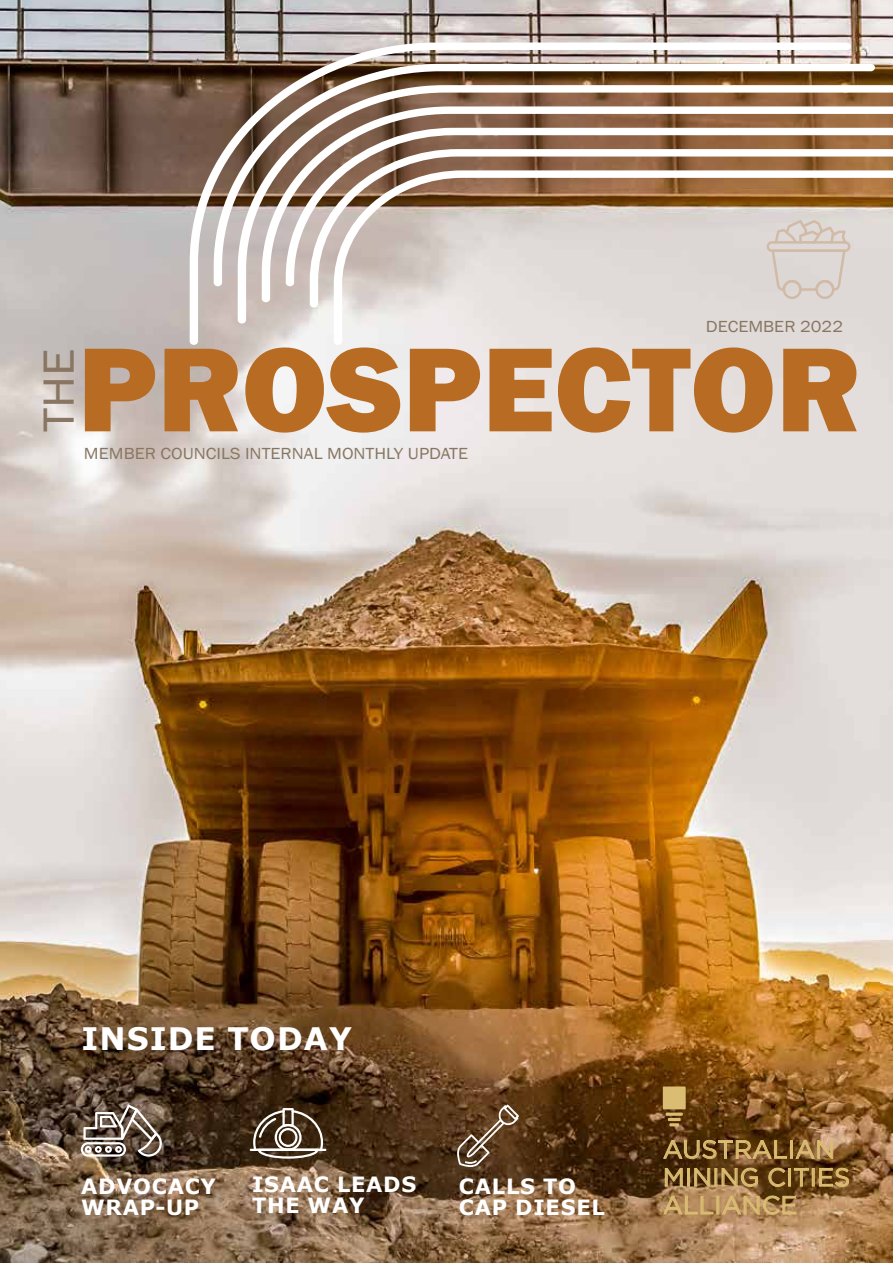
<style>
.page{position:relative;width:893px;height:1263px;background:#fff}
.page>*{position:absolute;margin:0;border:0;box-sizing:border-box;transform-origin:0 0}
.t1{font:800 123.9px "Franklin Gothic";color:#b86c23}
.t2{font:44.85px "Franklin Gothic";color:#887662;scale:1.11 1}
.t3{font:700 31.05px "Verdana";letter-spacing:.035em;color:#fff}
.t4{font:25.35px/27.9px "Gotham";color:#dabc72}
.t5{font:700 21px/21px "Verdana";letter-spacing:.035em;color:#fff}
.t6{font:16.5px "Franklin Gothic";color:#887662;scale:1.11 1}
</style>
<div class="page">
<img style="left:0;top:0;width:893px;height:1263px">
<svg style="left:190px;top:43px;width:661px;height:302px"></svg>
<svg style="left:214px;top:64px;width:661px;height:222px"></svg>
<svg style="left:238px;top:85px;width:655px;height:239px"></svg>
<svg style="left:262px;top:106px;width:631px;height:196px"></svg>
<svg style="left:286px;top:128px;width:607px;height:158px"></svg>
<svg style="left:310px;top:149px;width:583px;height:159px"></svg>
<svg style="left:334px;top:170px;width:559px;height:175px;background:#d2c5bb"></svg>
<div style="left:663px;top:1086px;width:23px;height:23px;background:#dabc72"></div>
<svg style="left:666px;top:1112px;width:17px;height:4px"></svg>
<svg style="left:668px;top:1118px;width:13px;height:8px"></svg>
<svg style="left:767px;top:220px;width:83px;height:79px;background:#dad2cb"></svg>
<svg style="left:81px;top:1104px;width:81px;height:53px"></svg>
<hr style="left:250px;top:1149px;width:76px;height:2px;background:#fff">
<svg style="left:253px;top:1108px;width:70px;height:51px"></svg>
<svg style="left:454px;top:1105px;width:65px;height:62px;background:#6e5239"></svg>
<p class="t6" style="left:706px;top:317px;width:125px">DECEMBER 2022</p>
<h2 class="t2" style="left:31px;top:432px;width:77px;rotate:-90deg">THE</h2>
<h1 class="t1" style="left:78px;top:309px;width:785px">PROSPECTOR</h1>
<p class="t6" style="left:84px;top:443px;width:348px">MEMBER COUNCILS INTERNAL MONTHLY UPDATE</p>
<h3 class="t3" style="left:81px;top:1017px;width:272px">INSIDE TODAY</h3>
<p class="t5" style="left:81px;top:1175px;width:136px">ADVOCACY<br>WRAP-UP</p>
<p class="t5" style="left:252px;top:1174px;width:166px">ISAAC LEADS<br>THE WAY</p>
<p class="t5" style="left:459px;top:1175px;width:147px">CALLS TO<br>CAP DIESEL</p>
<h3 class="t4" style="left:663px;top:1135px;width:189px">AUSTRALIAN<br>MINING CITIES<br>ALLIANCE</h3>
</div>
